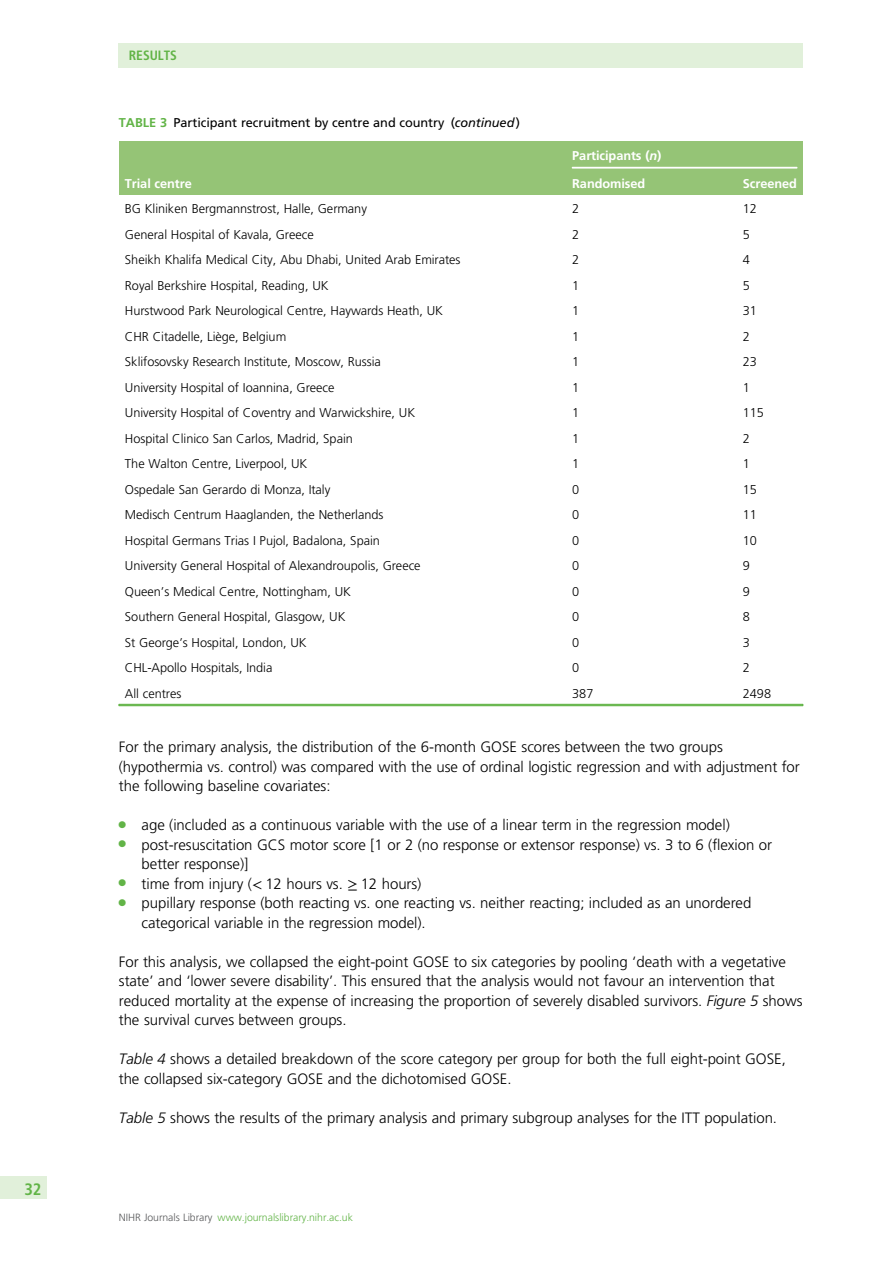
<style>
.page{position:relative;width:893px;height:1263px;background:#fff}
.page>*{position:absolute;margin:0;border:0;box-sizing:border-box;transform-origin:0 0}
.t1{font:16.5px "Adv TT24 c 3 cae 3.B";color:#62b447}
.t2{font:15px/19.5px "Adv T Tebabd 7 da";color:#000}
.t3{font:13.5px "Adv TT24 c 3 cae 3.B";color:#62b447}
.t4{font:12.75px "Adv T Tebabd 7 da";color:#000}
.t5{font:12.75px "Adv TT118 e 7927";color:#000}
.t6{font:12.75px/27px "Adv TT6 c 1 def 61.B";color:#fff}
.t7{font:10.5px "Adv T Tebabd 7 da";color:#62b447}
.s1{font-family:"Adv TT6 c 1 def 61.B";color:#62b447}
.s2{font-family:"Adv T Tffbb 85 e 5.I"}
.s3{font-family:"Adv TT1 a 8 a 9 c 4 a.BI"}
.s4{font-style:inherit}
.s5{font-family:"Adv T Tfd 02 ddc 9";font-size:12px;color:#62b447}
.s6{font-family:"Adv T Td 877 c 31 c"}
.s7{font-family:"Adv TT49 bbc 31 f.I"}
.s8{color:#58595b}
</style>
<div class="page">
<div style="left:119px;top:141px;width:453px;height:53px;background:#95c476"></div>
<div style="left:475px;top:141px;width:328px;height:27px;background:#95c476"></div>
<div style="left:475px;top:168px;width:268px;height:26px;background:#95c476"></div>
<div style="left:645px;top:168px;width:158px;height:26px;background:#95c476"></div>
<div style="left:119px;top:704px;width:684px;height:2px;background:#62b447;border:1px solid #62b447"></div>
<hr style="left:572px;top:167px;width:225px;height:1px;background:#fff">
<div style="left:119px;top:44px;width:684px;height:24px;background:#e1f0da"></div>
<div style="left:0;top:1176px;width:47px;height:23px;background:#e1f0da"></div>
<p class="t1" style="left:24px;top:1183px;width:18px">32</p>
<p class="t3" style="left:129px;top:51px;width:50px">RESULTS</p>
<p class="t5" style="left:119px;top:118px;width:403px"><span class="s1">TABLE 3</span> Participant recruitment by centre and country (<span class="s2">continued</span>)</p>
<p class="t6" style="left:125px;top:171px;width:68px">Trial centre</p>
<p class="t6" style="left:572px;top:144px;width:91px">Participants (<span class="s3">n</span>)<br>Randomised</p>
<p class="t6" style="left:743px;top:171px;width:56px">Screened</p>
<p class="t4" style="left:125px;top:203px;width:243px">BG Kliniken Bergmannstrost, Halle, Germany</p>
<p class="t4" style="left:572px;top:203px;width:9px">2</p>
<p class="t4" style="left:743px;top:203px;width:16px">12</p>
<p class="t4" style="left:125px;top:229px;width:190px">General Hospital of Kavala, Greece</p>
<p class="t4" style="left:572px;top:229px;width:9px">2</p>
<p class="t4" style="left:743px;top:229px;width:9px">5</p>
<p class="t4" style="left:125px;top:254px;width:337px">Sheikh Khalifa Medical City, Abu Dhabi, United Arab Emirates</p>
<p class="t4" style="left:572px;top:254px;width:9px">2</p>
<p class="t4" style="left:743px;top:254px;width:9px">4</p>
<p class="t4" style="left:125px;top:280px;width:205px">Royal Berkshire Hospital, Reading, UK</p>
<p class="t4" style="left:572px;top:280px;width:9px">1</p>
<p class="t4" style="left:743px;top:280px;width:9px">5</p>
<p class="t4" style="left:125px;top:305px;width:319px">Hurstwood Park Neurological Centre, Haywards Heath, UK</p>
<p class="t4" style="left:572px;top:305px;width:9px">1</p>
<p class="t4" style="left:743px;top:305px;width:16px">31</p>
<p class="t4" style="left:125px;top:331px;width:163px">CHR Citadelle, Liège, Belgium</p>
<p class="t4" style="left:572px;top:331px;width:9px">1</p>
<p class="t4" style="left:743px;top:331px;width:9px">2</p>
<p class="t4" style="left:125px;top:356px;width:257px">Sklifosovsky Research Institute, Moscow, Russia</p>
<p class="t4" style="left:572px;top:356px;width:9px">1</p>
<p class="t4" style="left:743px;top:356px;width:16px">23</p>
<p class="t4" style="left:125px;top:382px;width:211px">University Hospital of Ioannina, Greece</p>
<p class="t4" style="left:572px;top:382px;width:9px">1</p>
<p class="t4" style="left:743px;top:382px;width:9px">1</p>
<p class="t4" style="left:125px;top:407px;width:292px">University Hospital of Coventry and Warwickshire, UK</p>
<p class="t4" style="left:572px;top:407px;width:9px">1</p>
<p class="t4" style="left:743px;top:407px;width:23px">115</p>
<p class="t4" style="left:125px;top:433px;width:229px">Hospital Clinico San Carlos, Madrid, Spain</p>
<p class="t4" style="left:572px;top:433px;width:9px">1</p>
<p class="t4" style="left:743px;top:433px;width:9px">2</p>
<p class="t4" style="left:125px;top:458px;width:184px">The Walton Centre, Liverpool, UK</p>
<p class="t4" style="left:572px;top:458px;width:9px">1</p>
<p class="t4" style="left:743px;top:458px;width:9px">1</p>
<p class="t4" style="left:125px;top:484px;width:207px">Ospedale San Gerardo di Monza, Italy</p>
<p class="t4" style="left:572px;top:484px;width:9px">0</p>
<p class="t4" style="left:743px;top:484px;width:16px">15</p>
<p class="t4" style="left:125px;top:509px;width:260px">Medisch Centrum Haaglanden, the Netherlands</p>
<p class="t4" style="left:572px;top:509px;width:9px">0</p>
<p class="t4" style="left:743px;top:509px;width:16px">11</p>
<p class="t4" style="left:125px;top:535px;width:256px">Hospital Germans Trias I Pujol, Badalona, Spain</p>
<p class="t4" style="left:572px;top:535px;width:9px">0</p>
<p class="t4" style="left:743px;top:535px;width:16px">10</p>
<p class="t4" style="left:125px;top:560px;width:297px">University General Hospital of Alexandroupolis, Greece</p>
<p class="t4" style="left:572px;top:560px;width:9px">0</p>
<p class="t4" style="left:743px;top:560px;width:9px">9</p>
<p class="t4" style="left:125px;top:586px;width:228px">Queen<span class="s4">’</span>s Medical Centre, Nottingham, UK</p>
<p class="t4" style="left:572px;top:586px;width:9px">0</p>
<p class="t4" style="left:743px;top:586px;width:9px">9</p>
<p class="t4" style="left:125px;top:611px;width:222px">Southern General Hospital, Glasgow, UK</p>
<p class="t4" style="left:572px;top:611px;width:9px">0</p>
<p class="t4" style="left:743px;top:611px;width:9px">8</p>
<p class="t4" style="left:125px;top:637px;width:183px">St George<span class="s4">’</span>s Hospital, London, UK</p>
<p class="t4" style="left:572px;top:637px;width:9px">0</p>
<p class="t4" style="left:743px;top:637px;width:9px">3</p>
<p class="t4" style="left:125px;top:662px;width:149px">CHL-Apollo Hospitals, India</p>
<p class="t4" style="left:572px;top:662px;width:9px">0</p>
<p class="t4" style="left:743px;top:662px;width:9px">2</p>
<p class="t4" style="left:125px;top:688px;width:58px">All centres</p>
<p class="t4" style="left:572px;top:688px;width:23px">387</p>
<p class="t4" style="left:743px;top:688px;width:30px">2498</p>
<p class="t2" style="left:119px;top:739px;width:682px">For the primary analysis, the distribution of the 6-month GOSE scores between the two groups (hypothermia vs. control) was compared with the use of ordinal logistic regression and with adjustment for the following baseline covariates:</p>
<p class="t2" style="left:118px;top:817px;width:613px"><span class="s5">l</span> age (included as a continuous variable with the use of a linear term in the regression model)</p>
<p class="t2" style="left:118px;top:836px;width:656px"><span class="s5">l</span> post-resuscitation GCS motor score [1 or 2 (no response or extensor response) vs. 3 to 6 (flexion or</p>
<p class="t2" style="left:142px;top:856px;width:108px">better response)]</p>
<p class="t2" style="left:118px;top:875px;width:305px"><span class="s5">l</span> time from injury (<span class="s6">&lt;</span> 12 hours vs. <span class="s6">≥</span> 12 hours)</p>
<p class="t2" style="left:118px;top:895px;width:635px"><span class="s5">l</span> pupillary response (both reacting vs. one reacting vs. neither reacting; included as an unordered</p>
<p class="t2" style="left:142px;top:914px;width:285px">categorical variable in the regression model).</p>
<p class="t2" style="left:119px;top:953px;width:685px">For this analysis, we collapsed the eight-point GOSE to six categories by pooling <span class="s4">‘</span>death with a vegetative state<span class="s4">’</span> and <span class="s4">‘</span>lower severe disability<span class="s4">’</span>. This ensured that the analysis would not favour an intervention that reduced mortality at the expense of increasing the proportion of severely disabled survivors. <span class="s7">Figure 5</span> shows the survival curves between groups.</p>
<p class="t2" style="left:119px;top:1051px;width:668px"><span class="s7">Table 4</span> shows a detailed breakdown of the score category per group for both the full eight-point GOSE, the collapsed six-category GOSE and the dichotomised GOSE.</p>
<p class="t2" style="left:119px;top:1109px;width:660px"><span class="s7">Table 5</span> shows the results of the primary analysis and primary subgroup analyses for the ITT population.</p>
<p class="t7" style="left:119px;top:1213px;width:236px"><span class="s8">NIHR Journals Library</span> www.journalslibrary.nihr.ac.uk</p>
</div>
